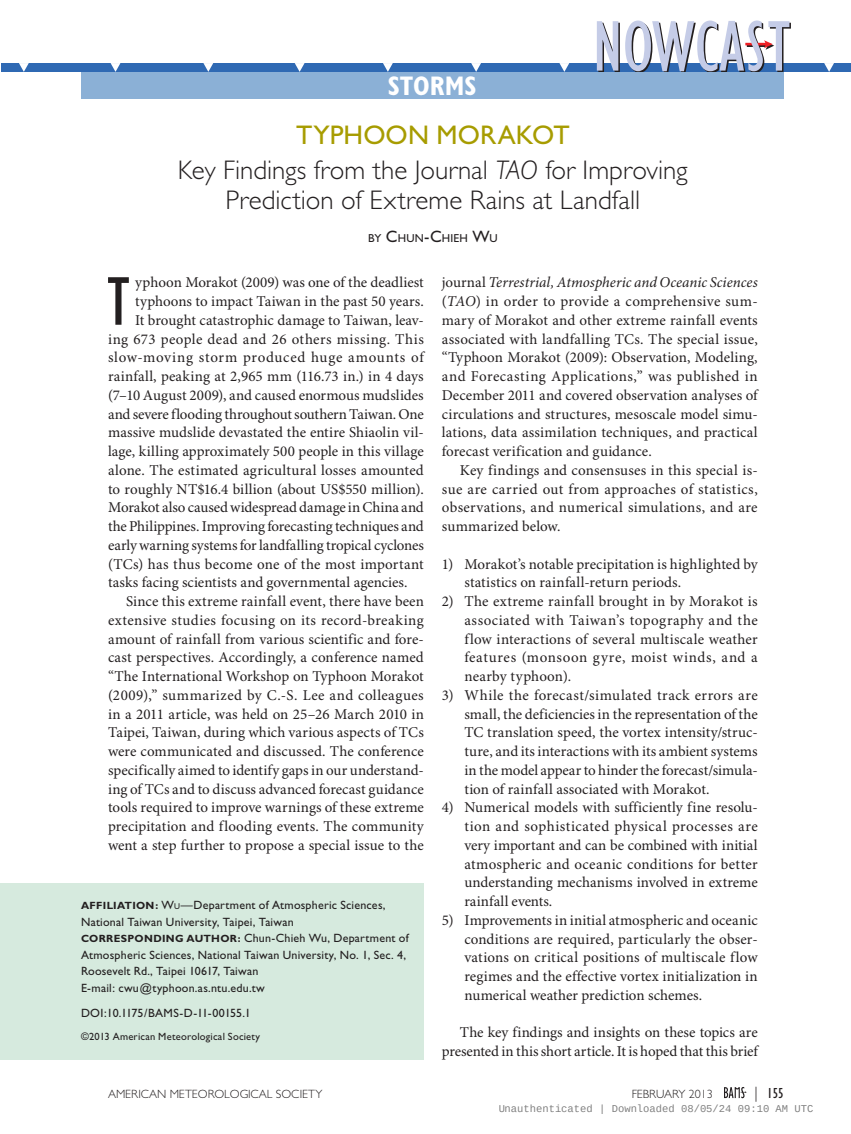
<style>
.page{position:relative;width:851px;height:1134px;background:#fff}
.page>*{position:absolute;margin:0;border:0;box-sizing:border-box;transform-origin:0 0}
.t1{font:condensed 71.1px "Gill Sans";color:#231f20}
.t2{font:300 27px/34.5px "Gill Sans";color:#231f20}
.t3{font:27px "Gill Sans";letter-spacing:.005em;color:#a79c01}
.t4{font:700 condensed 27px "Gill Sans";color:#fff}
.t5{font:15px/18.8px "Minion Pro";letter-spacing:.005em;color:#231f20;text-align:justify}
.t6{font:15px "Minion Pro";letter-spacing:.03em;color:#231f20}
.t7{font:15px "Minion Pro";letter-spacing:.025em;color:#231f20}
.t8{font:15px "Minion Pro";letter-spacing:.04em;color:#231f20}
.t9{font:condensed 15px "Gill Sans";color:#231f20}
.t10{font:12px/16.5px "Gill Sans";letter-spacing:.015em;color:#231f20}
.t11{font:300 12px "Gill Sans";color:#231f20}
.t12{font:11.55px "Gill Sans";letter-spacing:.015em;color:#231f20}
.t13{font:10.5px "Liberation Mono";color:rgb(0 0 0/.5)}
.t14{font:10.5px "Gill Sans";letter-spacing:.02em;color:#231f20}
.s1{font-weight:400;color:#a79c01}
.s2{font-style:italic}
.s3{font-size:16.5px}
.s4{font-weight:700;font-size:10.5px}
.s5{font-style:inherit}
.s6{font-size:8.4px}
.s7{font-weight:300;font-stretch:normal}
</style>
<div class="page">
<div style="left:1px;top:64px;width:849px;height:8px;background:#2f69b3"></div>
<svg style="left:559px;top:63px;width:10px;height:9px"></svg>
<svg style="left:824px;top:63px;width:10px;height:9px"></svg>
<svg style="left:19px;top:63px;width:10px;height:9px"></svg>
<svg style="left:383px;top:63px;width:10px;height:9px"></svg>
<svg style="left:295px;top:63px;width:9px;height:9px"></svg>
<svg style="left:471px;top:63px;width:10px;height:9px"></svg>
<svg style="left:203px;top:63px;width:10px;height:9px"></svg>
<svg style="left:111px;top:63px;width:9px;height:9px"></svg>
<svg style="left:597px;top:21px;width:193px;height:51px"></svg>
<div style="left:723px;top:1086px;width:24px;height:13px;background:#fff;border:2px solid #fff"></div>
<svg style="left:724px;top:1087px;width:22px;height:11px"></svg>
<div style="left:81px;top:72px;width:702px;height:27px;background:#8bb0d6"></div>
<div style="left:0;top:883px;width:423px;height:176px;background:#d6eade"></div>
<h2 class="t4" style="left:388px;top:70px;width:90px">STORMS</h2>
<h2 class="t2" style="left:178px;top:118px;width:511px;text-indent:338px"><span class="s1">kot<br></span>Key Findings from the Journal <span class="s2">TAO</span> for Improving</h2>
<h2 class="t2" style="left:225px;top:183px;width:416px">Prediction of Extreme Rains at Landfall</h2>
<p class="t12" style="left:368px;top:231px;width:131px">BY <span class="s3">C</span>HUN<span class="s3">-C</span>HIEH <span class="s3">W</span>U</p>
<h2 class="t3" style="left:296px;top:120px;width:90px">Typhoon</h2>
<h2 class="t3" style="left:436px;top:120px;width:42px">Mora</h2>
<h1 class="t1" style="left:107px;top:263px;width:24px">T</h1>
<p class="t5" style="left:135px;top:274px;width:290px">yphoon Morakot (2009) was one of the deadliest</p>
<p class="t5" style="left:135px;top:292px;width:290px">typhoons to impact Taiwan in the past 50 years.</p>
<p class="t5" style="left:135px;top:311px;width:290px">It brought catastrophic damage to Taiwan, leav-</p>
<p class="t6" style="left:108px;top:330px;width:317px">ing 673 people dead and 26 others missing. This</p>
<p class="t8" style="left:108px;top:348px;width:317px">slow-moving storm produced huge amounts of</p>
<p class="t5" style="left:108px;top:367px;width:317px">rainfall, peaking at 2,965 mm (116.73 in.) in 4 days</p>
<p class="t5" style="left:108px;top:386px;width:317px">(7–10 August 2009), and caused enormous mudslides</p>
<p class="t5" style="left:108px;top:405px;width:317px">and severe flooding throughout southern Taiwan. One</p>
<p class="t5" style="left:108px;top:424px;width:317px">massive mudslide devastated the entire Shiaolin vil-</p>
<p class="t5" style="left:108px;top:442px;width:317px">lage, killing approximately 500 people in this village</p>
<p class="t5" style="left:108px;top:461px;width:317px">alone. The estimated agricultural losses amounted</p>
<p class="t5" style="left:108px;top:480px;width:317px">to roughly NT$16.4 billion (about US$550 million).</p>
<p class="t5" style="left:108px;top:499px;width:317px">Morakot also caused widespread damage in China and</p>
<p class="t5" style="left:108px;top:517px;width:317px">the Philippines. Improving forecasting techniques and</p>
<p class="t5" style="left:108px;top:536px;width:317px">early warning systems for landfalling tropical cyclones</p>
<p class="t5" style="left:108px;top:555px;width:317px">(TCs) has thus become one of the most important</p>
<p class="t5" style="left:108px;top:574px;width:301px">tasks facing scientists and governmental agencies.</p>
<p class="t5" style="left:126px;top:592px;width:299px">Since this extreme rainfall event, there have been</p>
<p class="t7" style="left:108px;top:611px;width:317px">extensive studies focusing on its record-breaking</p>
<p class="t5" style="left:108px;top:630px;width:317px">amount of rainfall from various scientific and fore-</p>
<p class="t5" style="left:108px;top:649px;width:317px">cast perspectives. Accordingly, a conference named</p>
<p class="t5" style="left:108px;top:667px;width:317px">“The International Workshop on Typhoon Morakot</p>
<p class="t6" style="left:108px;top:686px;width:317px">(2009),” summarized by C.-S. Lee and colleagues</p>
<p class="t5" style="left:108px;top:705px;width:317px">in a 2011 article, was held on 25–26 March 2010 in</p>
<p class="t5" style="left:108px;top:724px;width:317px">Taipei, Taiwan, during which various aspects of TCs</p>
<p class="t5" style="left:108px;top:742px;width:317px">were communicated and discussed. The conference</p>
<p class="t5" style="left:108px;top:761px;width:317px">specifically aimed to identify gaps in our understand-</p>
<p class="t5" style="left:108px;top:780px;width:317px">ing of TCs and to discuss advanced forecast guidance</p>
<p class="t5" style="left:108px;top:799px;width:317px">tools required to improve warnings of these extreme</p>
<p class="t5" style="left:108px;top:817px;width:317px">precipitation and flooding events. The community</p>
<p class="t5" style="left:108px;top:836px;width:317px">went a step further to propose a special issue to the</p>
<p class="t10" style="left:81px;top:897px;width:329px"><span class="s4">AFFILIATION:</span> <span class="s5">W</span><span class="s6">U</span>—Department of Atmospheric Sciences, National Taiwan University, Taipei, Taiwan<br><span class="s4">CORRESPONDING AUTHOR:</span> Chun-Chieh Wu, Department of Atmospheric Sciences, National Taiwan University, No. 1, Sec. 4, Roosevelt Rd., Taipei 10617, Taiwan<br>E-mail: cwu@typhoon.as.ntu.edu.tw</p>
<p class="t10" style="left:81px;top:1005px;width:171px">DOI:10.1175/BAMS-D-11-00155.1</p>
<p class="t14" style="left:81px;top:1030px;width:181px">©2013 American Meteorological Society</p>
<p class="t5" style="left:442px;top:274px;width:317px">journal <span class="s2">Terrestrial, Atmospheric and Oceanic Sciences </span>(<span class="s2">TAO</span>) in order to provide a comprehensive sum&shy;mary of Morakot and other extreme rainfall events associated with landfalling TCs. The special issue, “Typhoon Morakot (2009): Observation, Modeling, and Forecasting Applications,” was published in December 2011 and covered observation analyses of circulations and structures, mesoscale model simu&shy;lations, data assimilation techniques, and practical forecast verification and guidance.</p>
<p class="t5" style="left:442px;top:461px;width:317px;text-indent:18px">Key findings and consensuses in this special is&shy;sue are carried out from approaches of statistics, observations, and numerical simulations, and are summarized below.</p>
<p class="t5" style="left:464px;top:555px;width:295px;text-indent:-22px">1) Morakot’s notable precipitation is highlighted by statistics on rainfall-return periods.</p>
<p class="t5" style="left:464px;top:592px;width:295px;text-indent:-22px">2) The extreme rainfall brought in by Morakot is associated with Taiwan’s topography and the flow interactions of several multiscale weather features (monsoon gyre, moist winds, and a nearby typhoon).</p>
<p class="t5" style="left:464px;top:686px;width:295px;text-indent:-22px">3) While the forecast/simulated track errors are small, the deficiencies in the representation of the TC translation speed, the vortex intensity/struc&shy;ture, and its interactions with its ambient systems in the model appear to hinder the forecast/simula&shy;tion of rainfall associated with Morakot.</p>
<p class="t5" style="left:464px;top:799px;width:295px;text-indent:-22px">4) Numerical models with sufficiently fine resolu&shy;tion and sophisticated physical processes are very important and can be combined with initial atmospheric and oceanic conditions for better understanding mechanisms involved in extreme rainfall events.</p>
<p class="t5" style="left:464px;top:911px;width:295px;text-indent:-22px">5) Improvements in initial atmospheric and oceanic conditions are required, particularly the obser&shy;vations on critical positions of multiscale flow regimes and the effective vortex initialization in numerical weather prediction schemes.</p>
<p class="t5" style="left:442px;top:1024px;width:317px;text-align:right">The key findings and insights on these topics are presented in this short article. It is hoped that this brief</p>
<p class="t11" style="left:108px;top:1087px;width:216px">AMERICAN METEOROLOGICAL SOCIETY</p>
<p class="t11" style="left:631px;top:1087px;width:83px">February 2013</p>
<p class="t9" style="left:754px;top:1085px;width:31px"><span class="s7">|</span> 155</p>
<p class="t13" style="left:498px;top:1103px;width:316px">Unauthenticated | Downloaded 08/05/24 09:10 AM UTC</p>
</div>
